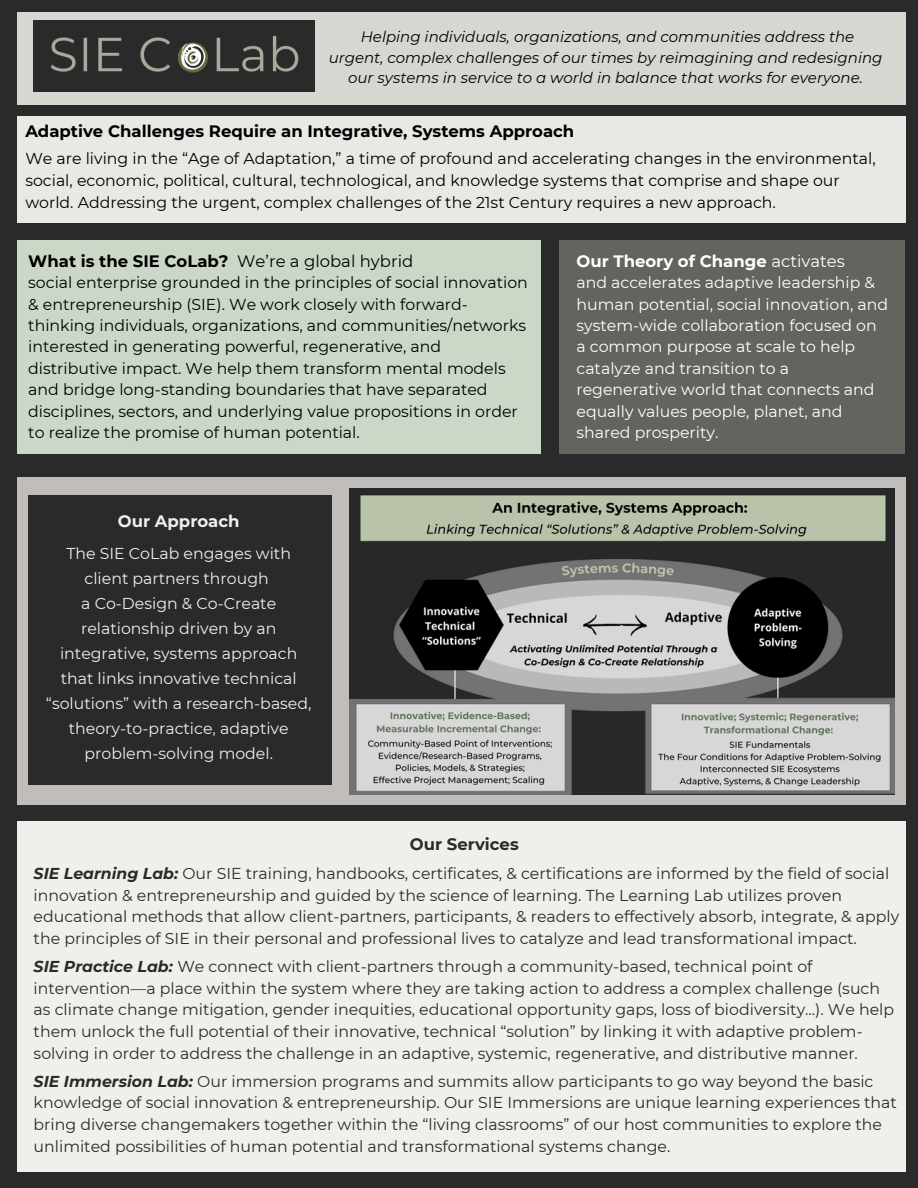
<style>
.page{position:relative;width:918px;height:1188px;background:#2a2a2a}
.page>*{position:absolute;margin:0;border:0;box-sizing:border-box;transform-origin:0 0}
.t1{font:700 16.5px "Montserrat";color:#000}
.t2{font:700 16.5px "Montserrat";color:#fff}
.t3{font:700 16.5px "Montserrat";color:#f1efeb}
.t4{font:700 16.5px "Montserrat";color:#2a2a2a}
.t5{font:15.75px/21.8px "Montserrat";color:#2a2a2a}
.t6{font:15.75px/21.3px "Montserrat";color:#000}
.t7{font:15.75px/21.3px "Montserrat";color:#fff}
.t8{font:15.75px/25px "Montserrat";color:#f1efeb;text-align:center}
.t9{font:italic 15px "Montserrat";color:#000}
.s1{font-weight:400}
.s2{font-weight:700;font-style:italic}
</style>
<div class="page">
<div style="left:17px;top:12px;width:888px;height:92px;background:#d7d7d2"></div>
<div style="left:34px;top:20px;width:281px;height:72px;background:#2a2a2a"></div>
<img style="left:50px;top:35px;width:249px;height:38px">
<div style="left:17px;top:116px;width:889px;height:106px;background:#e9e8e5"></div>
<div style="left:559px;top:240px;width:346px;height:214px;background:#64645f"></div>
<div style="left:17px;top:240px;width:524px;height:214px;background:#ccd8c7"></div>
<div style="left:17px;top:477px;width:888px;height:327px;background:#c0bdba"></div>
<div style="left:17px;top:821px;width:889px;height:351px;background:#f1efeb"></div>
<div style="left:28px;top:495px;width:304px;height:290px;background:#2a2a2a"></div>
<img style="left:350px;top:488px;width:544px;height:306px">
<p class="t9" style="left:361px;top:28px;width:495px">Helping individuals, organizations, and communities address the</p>
<p class="t9" style="left:329px;top:48px;width:555px">urgent, complex challenges of our times by reimagining and redesigning</p>
<h1 class="t9" style="left:348px;top:68px;width:516px">our systems in service to a world in balance that works for everyone.</h1>
<p class="t1" style="left:25px;top:121px;width:551px">Adaptive Challenges Require an Integrative, Systems Approach</p>
<p class="t6" style="left:25px;top:147px;width:852px;line-height:22px">We are living in the “Age of Adaptation,” a time of profound and accelerating changes in the environmental, social, economic, political, cultural, technological, and knowledge systems that comprise and shape our world. Addressing the urgent, complex challenges of the 21st Century requires a new approach.</p>
<p class="t1" style="left:28px;top:251px;width:386px">What is the SIE CoLab? <span class="s1">We’re a global hybrid</span></p>
<p class="t6" style="left:28px;top:272px;width:501px">social enterprise grounded in the principles of social innovation &amp; entrepreneurship (SIE). We work closely with forward&shy;thinking individuals, organizations, and communities/networks interested in generating powerful, regenerative, and distributive impact. We help them transform mental models and bridge long-standing boundaries that have separated disciplines, sectors, and underlying value propositions in order to realize the promise of human potential.</p>
<p class="t3" style="left:118px;top:511px;width:123px">Our Approach</p>
<h1 class="t8" style="left:66px;top:541px;width:226px">The SIE CoLab engages with client partners through</h1>
<p class="t8" style="left:46px;top:591px;width:267px">a Co-Design &amp; Co-Create relationship driven by an integrative, systems approach that links innovative technical “solutions” with a research-based, theory-to-practice, adaptive problem-solving model.</p>
<p class="t2" style="left:576px;top:251px;width:270px">Our Theory of Change <span class="s1">activates</span></p>
<p class="t7" style="left:576px;top:272px;width:313px">and accelerates adaptive leadership &amp; human potential, social innovation, and system-wide collaboration focused on a common purpose at scale to help catalyze and transition to a regenerative world that connects and equally values people, planet, and shared prosperity.</p>
<h1 class="t4" style="left:410px;top:834px;width:110px">Our Services</h1>
<p class="t5" style="left:34px;top:862px;width:867px"><span class="s2">SIE Learning Lab:</span> Our SIE training, handbooks, certificates, &amp; certifications are informed by the field of social innovation &amp; entrepreneurship and guided by the science of learning. The Learning Lab utilizes proven educational methods that allow client-partners, participants, &amp; readers to effectively absorb, integrate, &amp; apply the principles of SIE in their personal and professional lives to catalyze and lead transformational impact.</p>
<p class="t5" style="left:34px;top:955px;width:862px"><span class="s2">SIE Practice Lab:</span> We connect with client-partners through a community-based, technical point of intervention—a place within the system where they are taking action to address a complex challenge (such as climate change mitigation, gender inequities, educational opportunity gaps, loss of biodiversity...). We help them unlock the full potential of their innovative, technical “solution” by linking it with adaptive problem&shy;solving in order to address the challenge in an adaptive, systemic, regenerative, and distributive manner.</p>
<p class="t5" style="left:34px;top:1070px;width:865px"><span class="s2">SIE Immersion Lab:</span> Our immersion programs and summits allow participants to go way beyond the basic knowledge of social innovation &amp; entrepreneurship. Our SIE Immersions are unique learning experiences that bring diverse changemakers together within the “living classrooms” of our host communities to explore the unlimited possibilities of human potential and transformational systems change.</p>
</div>
